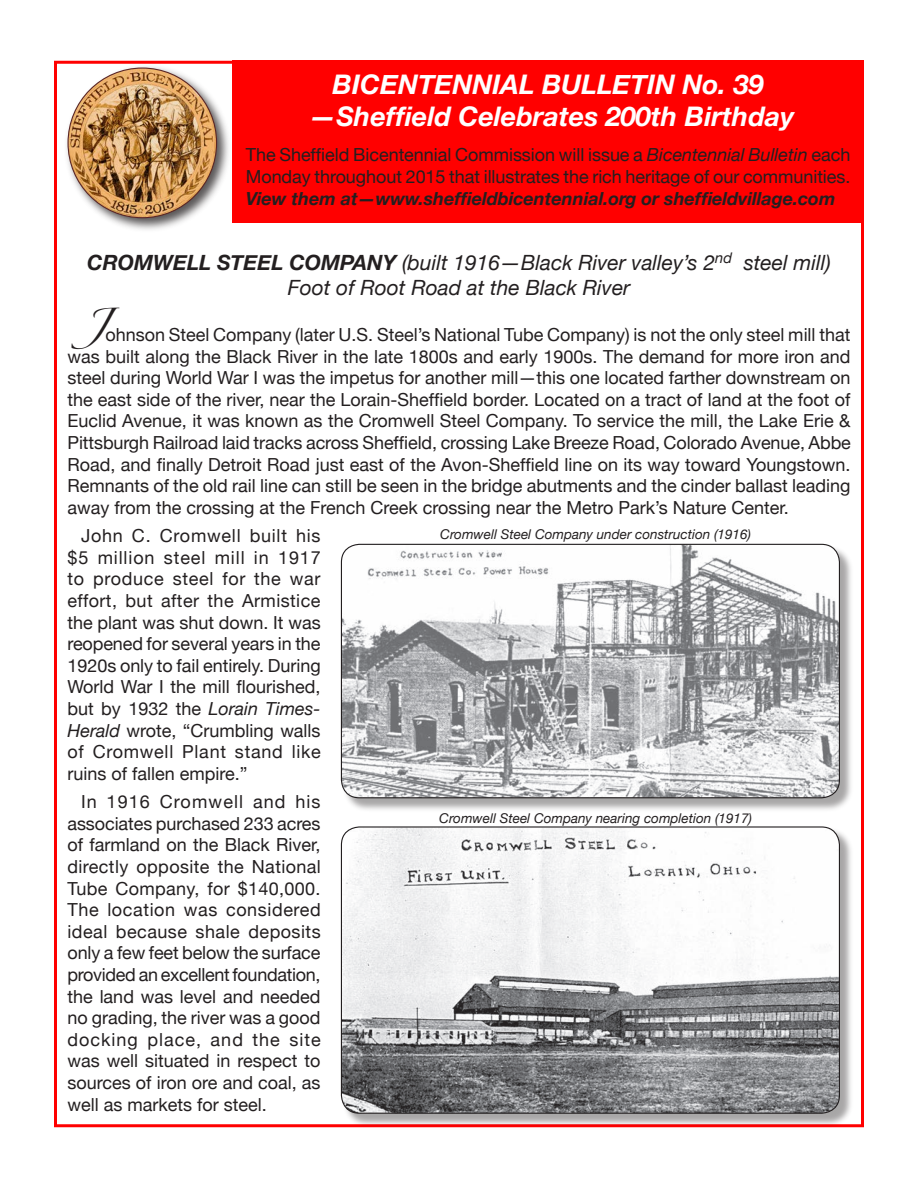
<style>
.page{position:relative;width:918px;height:1188px;background:#fff}
.page>*{position:absolute;margin:0;border:0;box-sizing:border-box;transform-origin:0 0}
.Bulletin_TITLE{font:italic 700 27px/32.4px "Helvetica Neue";color:#fff;text-align:center}
.Bulletin_Subtitle{font:italic 21px "Helvetica Neue";color:#231f20}
.Bulletin_Text{font:18px/21.6px "Helvetica Neue";color:#231f20;text-align:justify}
.Bulletin_Figure_Capt{font:italic 13.5px "Helvetica Neue";color:#231f20}
.s1{font-style:italic}
.s2{font-weight:700;font-style:italic}
.s3{font-weight:700}
.s4{font-family:"Zapfino";font-size:30px}
</style>
<div class="page">
<div style="left:232px;top:61px;width:632px;height:162px;background:#f00"></div>
<div style="left:64px;top:64px;width:168px;height:168px;background:#231f20;opacity:.75"></div>
<img style="left:68px;top:68px;width:149px;height:150px;border-radius:50%">
<div style="left:341px;top:544px;width:513px;height:269px;background:#231f20;opacity:.4"></div>
<img style="left:341px;top:544px;width:498px;height:254px;border-radius:18px">
<div style="left:341px;top:544px;width:499px;height:254px;border:1px solid #231f20;border-radius:18px"></div>
<div style="left:341px;top:827px;width:513px;height:301px;background:#231f20;opacity:.4"></div>
<img style="left:341px;top:827px;width:498px;height:286px;border-radius:18px">
<div style="left:341px;top:826px;width:499px;height:288px;border:1px solid #231f20;border-radius:18px"></div>
<p class="Bulletin_TITLE" style="left:309px;top:67px;width:487px">BICENTENNIAL BULLETIN No. 39 —Sheffield Celebrates 200th Birthday</p>
<p class="Bulletin_Text" style="left:246px;top:144px;width:606px">The Sheffield Bicentennial Commission will issue a <span class="s1">Bicentennial Bulletin</span> each Monday throughout 2015 that illustrates the rich heritage of our communities.<br><span class="s2">View them at—www.sheffieldbicentennial.org or sheffieldvillage.com</span></p>
<p class="Bulletin_Subtitle" style="left:87px;top:250px;width:745px"><span class="s3">CROMWELL STEEL COMPANY</span> (built 1916—Black River valley’s 2<sup>nd</sup> steel mill)</p>
<p class="Bulletin_Subtitle" style="left:288px;top:275px;width:344px">Foot of Root Road at the Black River</p>
<p class="Bulletin_Text" style="left:68px;top:324px;width:785px;text-indent:13px"><span class="s4">J</span>ohnson Steel Company (later U.S. Steel’s National Tube Company) is not the only steel mill that was built along the Black River in the late 1800s and early 1900s. The demand for more iron and steel during World War I was the impetus for another mill—this one located farther downstream on the east side of the river, near the Lorain-Sheffield border. Located on a tract of land at the foot of Euclid Avenue, it was known as the Cromwell Steel Company. To service the mill, the Lake Erie &amp; Pittsburgh Railroad laid tracks across Sheffield, crossing Lake Breeze Road, Colorado Avenue, Abbe Road, and finally Detroit Road just east of the Avon-Sheffield line on its way toward Youngstown.<br>Remnants of the old rail line can still be seen in the bridge abutments and the cinder ballast leading away from the crossing at the French Creek crossing near the Metro Park’s Nature Center.</p>
<p class="Bulletin_Text" style="left:68px;top:525px;width:255px;text-indent:14px">John C. Cromwell built his $5 million steel mill in 1917 to produce steel for the war effort, but after the Armistice the plant was shut down. It was reopened for several years in the 1920s only to fail entirely. During World War I the mill flourished, but by 1932 the <span class="s1">Lorain Times-Herald</span> wrote, “Crumbling walls of Cromwell Plant stand like ruins of fallen empire.”</p>
<p class="Bulletin_Text" style="left:68px;top:791px;width:255px;text-indent:14px">In 1916 Cromwell and his associates purchased 233 acres of farmland on the Black River, directly opposite the National Tube Company, for $140,000.<br>The location was considered ideal because shale deposits only a few feet below the surface provided an excellent foundation, the land was level and needed no grading, the river was a good docking place, and the site was well situated in respect to sources of iron ore and coal, as well as markets for steel.</p>
<p class="Bulletin_Figure_Capt" style="left:440px;top:526px;width:312px">Cromwell Steel Company under construction (1916)</p>
<p class="Bulletin_Figure_Capt" style="left:439px;top:810px;width:314px">Cromwell Steel Company nearing completion (1917)</p>
</div>
